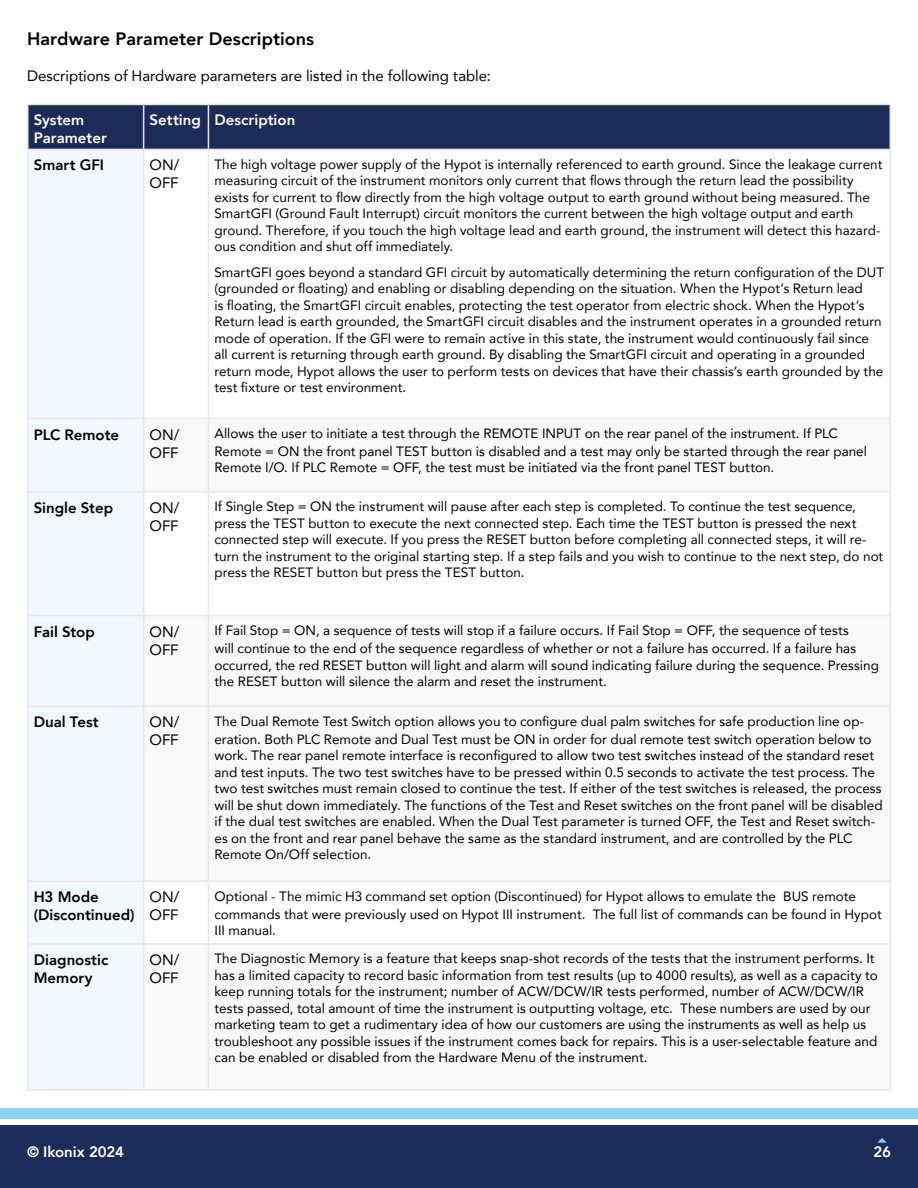
<style>
.page{position:relative;width:918px;height:1188px;background:#fff}
.page>*{position:absolute;margin:0;border:0;box-sizing:border-box;transform-origin:0 0}
.t1{font:800 18px "Avenir";letter-spacing:.005em;color:#000}
.t2{font:15px/18px "Avenir";color:#000}
.t3{font:800 15px/18px "Avenir";color:#000}
.t4{font:800 15px/18px "Avenir";color:#fff}
.t5{font:13.5px/16.5px "Avenir";color:#000}
</style>
<div class="page">
<div style="left:0;top:1108px;width:918px;height:11px;background:#8ad3f0"></div>
<div style="left:0;top:1125px;width:918px;height:63px;background:#1d2b59"></div>
<div style="left:28px;top:105px;width:862px;height:44px;background:#1d2b59"></div>
<div style="left:28px;top:150px;width:115px;height:939px;background:#f1f9fd"></div>
<svg style="left:144px;top:419px;width:746px;height:670px"></svg>
<hr style="left:143px;top:105px;width:1px;height:44px;background:#e6e7e8">
<hr style="left:208px;top:105px;width:1px;height:44px;background:#e6e7e8">
<hr style="left:143px;top:150px;width:1px;height:268px;background:#e6e7e8">
<hr style="left:208px;top:150px;width:1px;height:268px;background:#e6e7e8">
<hr style="left:143px;top:419px;width:1px;height:72px;background:#e6e7e8">
<hr style="left:208px;top:419px;width:1px;height:72px;background:#e6e7e8">
<hr style="left:143px;top:493px;width:1px;height:122px;background:#e6e7e8">
<hr style="left:208px;top:493px;width:1px;height:122px;background:#e6e7e8">
<hr style="left:143px;top:616px;width:1px;height:90px;background:#e6e7e8">
<hr style="left:208px;top:616px;width:1px;height:90px;background:#e6e7e8">
<hr style="left:143px;top:707px;width:1px;height:174px;background:#e6e7e8">
<hr style="left:208px;top:707px;width:1px;height:174px;background:#e6e7e8">
<hr style="left:143px;top:882px;width:1px;height:61px;background:#e6e7e8">
<hr style="left:208px;top:882px;width:1px;height:61px;background:#e6e7e8">
<hr style="left:27px;top:104px;width:117px;height:1px;background:#e6e7e8">
<hr style="left:27px;top:105px;width:1px;height:44px;background:#e6e7e8">
<hr style="left:144px;top:104px;width:64px;height:1px;background:#e6e7e8">
<hr style="left:208px;top:104px;width:683px;height:1px;background:#e6e7e8">
<hr style="left:890px;top:105px;width:1px;height:44px;background:#e6e7e8">
<hr style="left:27px;top:149px;width:117px;height:1px;background:#e6e7e8">
<hr style="left:27px;top:150px;width:1px;height:268px;background:#e6e7e8">
<hr style="left:144px;top:149px;width:64px;height:1px;background:#e6e7e8">
<hr style="left:208px;top:149px;width:683px;height:1px;background:#e6e7e8">
<hr style="left:890px;top:150px;width:1px;height:268px;background:#e6e7e8">
<hr style="left:27px;top:418px;width:117px;height:1px;background:#e6e7e8">
<hr style="left:27px;top:419px;width:1px;height:72px;background:#e6e7e8">
<hr style="left:144px;top:418px;width:64px;height:1px;background:#e6e7e8">
<hr style="left:208px;top:418px;width:683px;height:1px;background:#e6e7e8">
<hr style="left:890px;top:419px;width:1px;height:72px;background:#e6e7e8">
<hr style="left:27px;top:491px;width:117px;height:2px;background:#e6e7e8">
<hr style="left:27px;top:493px;width:1px;height:122px;background:#e6e7e8">
<hr style="left:144px;top:491px;width:64px;height:2px;background:#e6e7e8">
<hr style="left:208px;top:491px;width:683px;height:2px;background:#e6e7e8">
<hr style="left:890px;top:493px;width:1px;height:122px;background:#e6e7e8">
<hr style="left:27px;top:615px;width:117px;height:1px;background:#e6e7e8">
<hr style="left:27px;top:616px;width:1px;height:90px;background:#e6e7e8">
<hr style="left:144px;top:615px;width:64px;height:1px;background:#e6e7e8">
<hr style="left:208px;top:615px;width:683px;height:1px;background:#e6e7e8">
<hr style="left:890px;top:616px;width:1px;height:90px;background:#e6e7e8">
<hr style="left:27px;top:707px;width:1px;height:174px;background:#e6e7e8">
<hr style="left:890px;top:707px;width:1px;height:174px;background:#e6e7e8">
<hr style="left:27px;top:706px;width:117px;height:1px;background:#e6e7e8">
<hr style="left:144px;top:706px;width:64px;height:1px;background:#e6e7e8">
<hr style="left:208px;top:706px;width:683px;height:1px;background:#e6e7e8">
<hr style="left:27px;top:881px;width:117px;height:1px;background:#e6e7e8">
<hr style="left:27px;top:882px;width:1px;height:61px;background:#e6e7e8">
<hr style="left:144px;top:881px;width:64px;height:1px;background:#e6e7e8">
<hr style="left:208px;top:881px;width:683px;height:1px;background:#e6e7e8">
<hr style="left:890px;top:882px;width:1px;height:61px;background:#e6e7e8">
<hr style="left:27px;top:943px;width:117px;height:2px;background:#e6e7e8">
<hr style="left:27px;top:945px;width:1px;height:144px;background:#e6e7e8">
<hr style="left:27px;top:1089px;width:117px;height:2px;background:#e6e7e8">
<hr style="left:144px;top:943px;width:64px;height:2px;background:#e6e7e8">
<hr style="left:143px;top:945px;width:1px;height:144px;background:#e6e7e8">
<hr style="left:144px;top:1089px;width:64px;height:2px;background:#e6e7e8">
<hr style="left:208px;top:943px;width:683px;height:2px;background:#e6e7e8">
<hr style="left:208px;top:945px;width:1px;height:144px;background:#e6e7e8">
<hr style="left:890px;top:945px;width:1px;height:144px;background:#e6e7e8">
<hr style="left:208px;top:1089px;width:683px;height:2px;background:#e6e7e8">
<h1 class="t1" style="left:27px;top:22px;width:289px">Hardware Parameter Descriptions</h1>
<p class="t2" style="left:27px;top:66px;width:465px">Descriptions of Hardware parameters are listed in the following table:</p>
<p class="t4" style="left:34px;top:110px;width:75px">System<br>Parameter</p>
<p class="t4" style="left:150px;top:110px;width:147px">Setting Description</p>
<p class="t3" style="left:34px;top:155px;width:72px">Smart GFI</p>
<p class="t2" style="left:150px;top:156px;width:31px">ON/<br>OFF</p>
<p class="t5" style="left:214px;top:156px;width:670px">The high voltage power supply of the Hypot is internally referenced to earth ground. Since the leakage current measuring circuit of the instrument monitors only current that flows through the return lead the possibility exists for current to flow directly from the high voltage output to earth ground without being measured. The SmartGFI (Ground Fault Interrupt) circuit monitors the current between the high voltage output and earth ground. Therefore, if you touch the high voltage lead and earth ground, the instrument will detect this hazard&shy;ous condition and shut off immediately.</p>
<p class="t5" style="left:214px;top:264px;width:671px">SmartGFI goes beyond a standard GFI circuit by automatically determining the return configuration of the DUT (grounded or floating) and enabling or disabling depending on the situation. When the Hypot’s Return lead<br>is floating, the SmartGFI circuit enables, protecting the test operator from electric shock. When the Hypot’s Return lead is earth grounded, the SmartGFI circuit disables and the instrument operates in a grounded return mode of operation. If the GFI were to remain active in this state, the instrument would continuously fail since all current is returning through earth ground. By disabling the SmartGFI circuit and operating in a grounded return mode, Hypot allows the user to perform tests on devices that have their chassis’s earth grounded by the test fixture or test environment.</p>
<p class="t3" style="left:34px;top:424px;width:87px">PLC Remote</p>
<p class="t2" style="left:150px;top:425px;width:31px">ON/<br>OFF</p>
<p class="t5" style="left:214px;top:424px;width:654px;line-height:18px">Allows the user to initiate a test through the REMOTE INPUT on the rear panel of the instrument. If PLC<br>Remote = ON the front panel TEST button is disabled and a test may only be started through the rear panel</p>
<p class="t5" style="left:214px;top:459px;width:561px">Remote I/O. If PLC Remote = OFF, the test must be initiated via the front panel TEST button.</p>
<p class="t3" style="left:34px;top:498px;width:81px">Single Step</p>
<p class="t2" style="left:150px;top:498px;width:31px">ON/<br>OFF</p>
<p class="t5" style="left:214px;top:498px;width:670px">If Single Step = ON the instrument will pause after each step is completed. To continue the test sequence, press the TEST button to execute the next connected step. Each time the TEST button is pressed the next connected step will execute. If you press the RESET button before completing all connected steps, it will re&shy;turn the instrument to the original starting step. If a step fails and you wish to continue to the next step, do not press the RESET button but press the TEST button.</p>
<p class="t3" style="left:34px;top:621px;width:63px">Fail Stop</p>
<p class="t2" style="left:150px;top:622px;width:31px">ON/<br>OFF</p>
<p class="t5" style="left:214px;top:621px;width:643px;line-height:18px">If Fail Stop = ON, a sequence of tests will stop if a failure occurs. If Fail Stop = OFF, the sequence of tests will continue to the end of the sequence regardless of whether or not a failure has occurred. If a failure has</p>
<p class="t5" style="left:214px;top:656px;width:666px">occurred, the red RESET button will light and alarm will sound indicating failure during the sequence. Pressing the RESET button will silence the alarm and reset the instrument.</p>
<p class="t3" style="left:34px;top:712px;width:67px">Dual Test</p>
<p class="t2" style="left:150px;top:713px;width:31px">ON/<br>OFF</p>
<p class="t5" style="left:214px;top:712px;width:659px;line-height:18px">The Dual Remote Test Switch option allows you to configure dual palm switches for safe production line op&shy;eration. Both PLC Remote and Dual Test must be ON in order for dual remote test switch operation below to</p>
<p class="t5" style="left:214px;top:747px;width:670px">work. The rear panel remote interface is reconfigured to allow two test switches instead of the standard reset and test inputs. The two test switches have to be pressed within 0.5 seconds to activate the test process. The two test switches must remain closed to continue the test. If either of the test switches is released, the process will be shut down immediately. The functions of the Test and Reset switches on the front panel will be disabled if the dual test switches are enabled. When the Dual Test parameter is turned OFF, the Test and Reset switch&shy;es on the front and rear panel behave the same as the standard instrument, and are controlled by the PLC Remote On/Off selection.</p>
<p class="t3" style="left:34px;top:887px;width:102px">H3 Mode (Discontinued)</p>
<p class="t2" style="left:150px;top:888px;width:31px">ON/<br>OFF</p>
<p class="t5" style="left:214px;top:887px;width:669px;line-height:18px">Optional - The mimic H3 command set option (Discontinued) for Hypot allows to emulate the BUS remote commands that were previously used on Hypot III instrument. The full list of commands can be found in Hypot</p>
<p class="t5" style="left:214px;top:922px;width:63px">III manual.</p>
<p class="t3" style="left:34px;top:950px;width:76px">Diagnostic<br>Memory</p>
<p class="t2" style="left:150px;top:950px;width:31px">ON/<br>OFF</p>
<p class="t5" style="left:214px;top:950px;width:665px">The Diagnostic Memory is a feature that keeps snap-shot records of the tests that the instrument performs. It has a limited capacity to record basic information from test results (up to 4000 results), as well as a capacity to keep running totals for the instrument; number of ACW/DCW/IR tests performed, number of ACW/DCW/IR tests passed, total amount of time the instrument is outputting voltage, etc. These numbers are used by our marketing team to get a rudimentary idea of how our customers are using the instruments as well as help us troubleshoot any possible issues if the instrument comes back for repairs. This is a user-selectable feature and can be enabled or disabled from the Hardware Menu of the instrument.</p>
<p class="t4" style="left:27px;top:1141px;width:99px">© Ikonix 2024</p>
<p class="t4" style="left:874px;top:1141px;width:19px">26</p>
</div>
